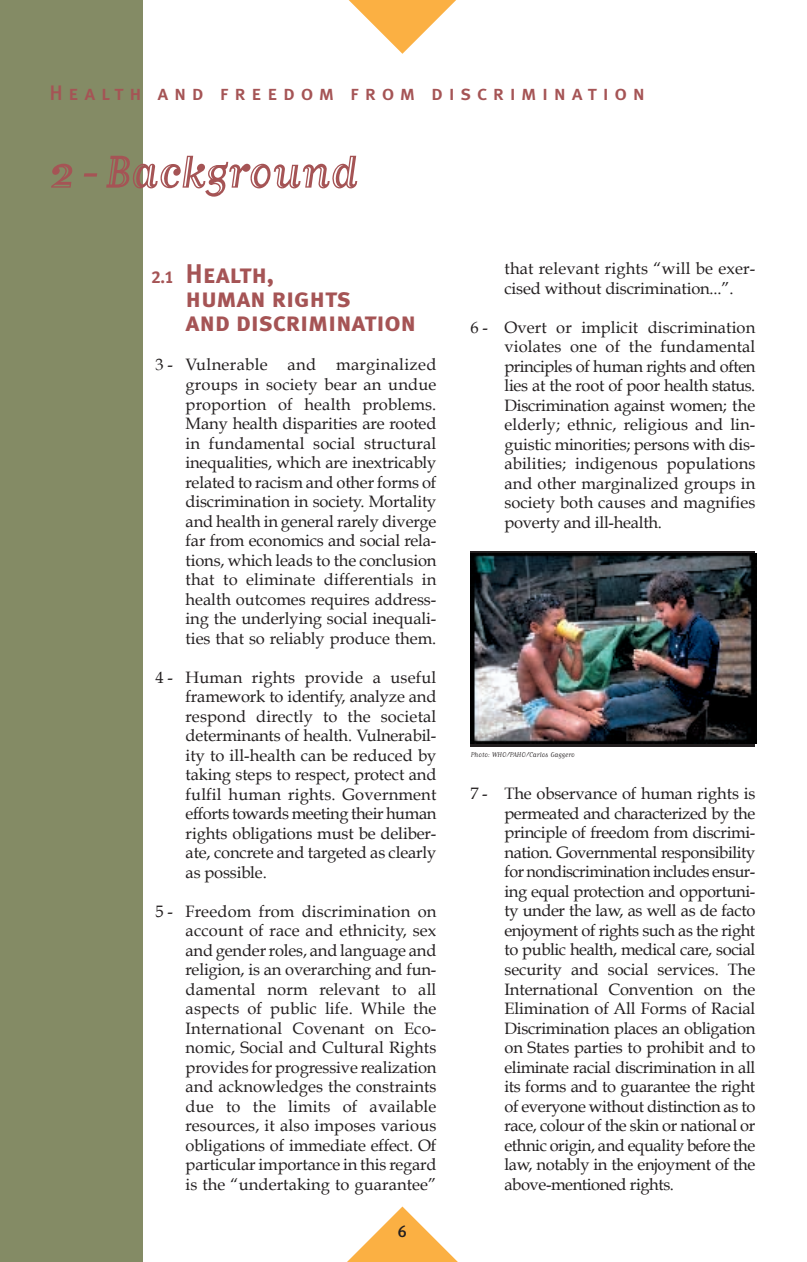
<style>
.page{position:relative;width:807px;height:1262px;background:#fff}
.page>*{position:absolute;margin:0;border:0;box-sizing:border-box;transform-origin:0 0}
.t1{font:54px "Matrix Inline Script";color:#a55455}
.t2{font:27px/24px "Meta Plus Bold Caps";letter-spacing:-.01em;color:#a55455}
.t3{font:21px "Meta Plus Medium Caps";letter-spacing:.265em;color:#a55455}
.t4{font:16.5px/19.5px "Book Antiqua";letter-spacing:-.01em;color:#231f20;text-align:justify}
.t5{font:500 16.5px "Meta Plus";color:#231f20}
.t6{font:8.25px "Matrix Script";color:#231f20}
.s1{font-size:17.25px}
</style>
<div class="page">
<svg style="left:348px;top:1206px;width:109px;height:55px"></svg>
<div style="left:0;top:0;width:143px;height:1261px;background:#848b65"></div>
<svg style="left:348px;top:0;width:108px;height:54px"></svg>
<div style="left:470px;top:551px;width:285px;height:195px;background:linear-gradient(to right,#010101,#000102)"></div>
<img style="left:470px;top:553px;width:287px;height:190px">
<p class="t3" style="left:50px;top:81px;width:597px">Health and freedom from discrimination</p>
<h1 class="t1" style="left:50px;top:149px;width:310px">2-Background</h1>
<h2 class="t2" style="left:186px;top:262px;width:232px;text-indent:-34px"><span class="s1">2.1</span> Health,<br>human rights<br>and discrimination</h2>
<p class="t4" style="left:186px;top:355px;width:252px;text-indent:-30px">3 - Vulnerable and marginalized groups in society bear an undue proportion of health problems.<br>Many health disparities are rooted in fundamental social structural inequalities, which are inextricably related to racism and other forms of discrimination in society. Mortality and health in general rarely diverge far from economics and social rela&shy;tions, which leads to the conclusion that to eliminate differentials in health outcomes requires address&shy;ing the underlying social inequali&shy;ties that so reliably produce them.</p>
<p class="t4" style="left:186px;top:667px;width:252px;text-indent:-30px">4 - Human rights provide a useful framework to identify, analyze and respond directly to the societal determinants of health. Vulnerabil&shy;ity to ill-health can be reduced by taking steps to respect, protect and fulfil human rights. Government efforts towards meeting their human rights obligations must be deliber&shy;ate, concrete and targeted as clearly as possible.</p>
<p class="t4" style="left:186px;top:901px;width:252px;text-indent:-30px">5 - Freedom from discrimination on account of race and ethnicity, sex and gender roles, and language and religion, is an overarching and fun&shy;damental norm relevant to all aspects of public life. While the International Covenant on Eco&shy;nomic, Social and Cultural Rights provides for progressive realization and acknowledges the constraints due to the limits of available resources, it also imposes various obligations of immediate effect. Of particular importance in this regard is the “undertaking to guarantee”</p>
<p class="t5" style="left:398px;top:1225px;width:11px">6</p>
<p class="t4" style="left:504px;top:259px;width:252px">that relevant rights “will be exer&shy;cised without discrimination...”.</p>
<p class="t4" style="left:504px;top:318px;width:252px;text-indent:-34px">6 - Overt or implicit discrimination violates one of the fundamental principles of human rights and often lies at the root of poor health status.<br>Discrimination against women; the elderly; ethnic, religious and lin&shy;guistic minorities; persons with dis&shy;abilities; indigenous populations and other marginalized groups in society both causes and magnifies poverty and ill-health.</p>
<p class="t6" style="left:471px;top:751px;width:105px">Photo: WHO/PAHO/Carlos Gaggero</p>
<p class="t4" style="left:504px;top:784px;width:252px;text-indent:-34px">7 - The observance of human rights is permeated and characterized by the principle of freedom from discrimi&shy;nation. Governmental responsibility for nondiscrimination includes ensur&shy;ing equal protection and opportuni&shy;ty under the law, as well as de facto enjoyment of rights such as the right to public health, medical care, social security and social services. The International Convention on the Elimination of All Forms of Racial Discrimination places an obligation on States parties to prohibit and to eliminate racial discrimination in all its forms and to guarantee the right of everyone without distinction as to race, colour of the skin or national or ethnic origin, and equality before the law, notably in the enjoyment of the above-mentioned rights.</p>
</div>
